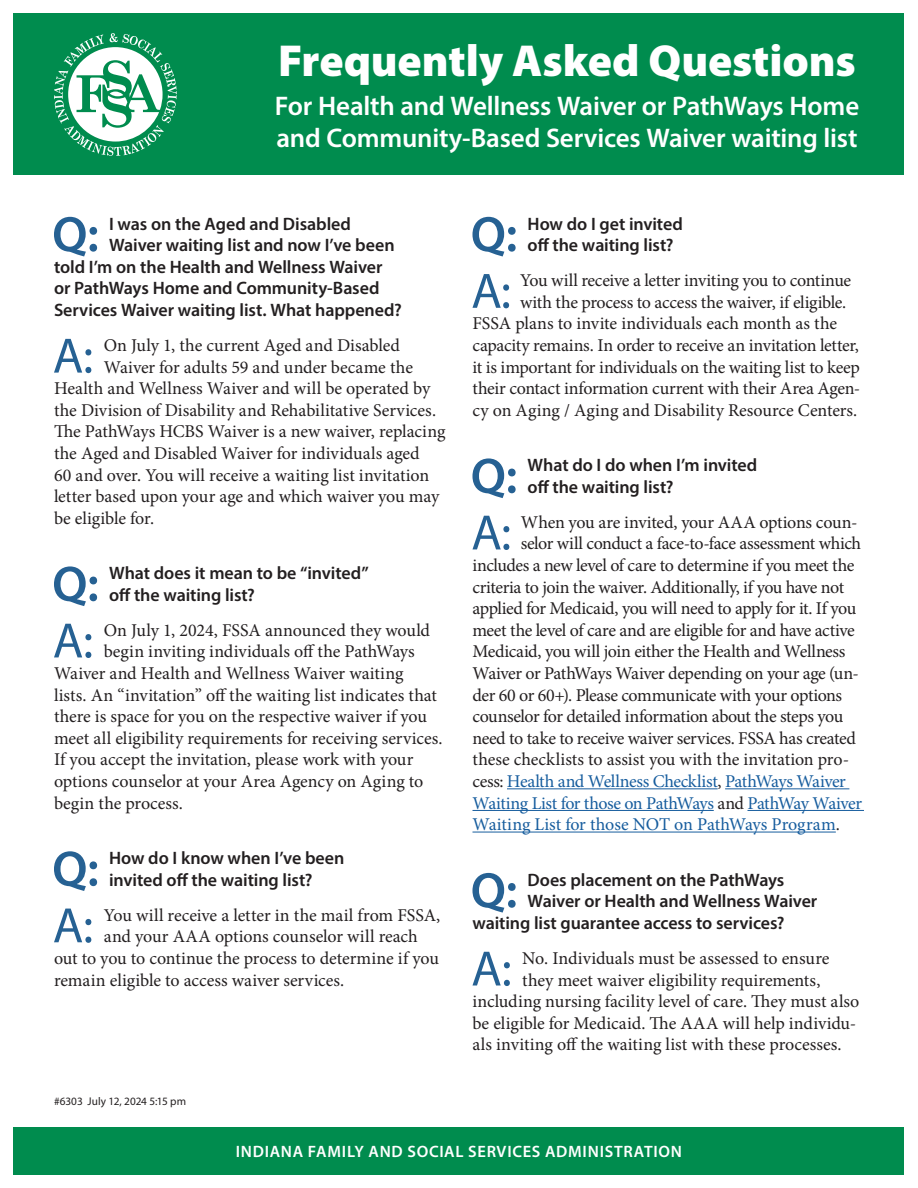
<style>
.page{position:relative;width:918px;height:1188px;background:#fff}
.page>*{position:absolute;margin:0;border:0;box-sizing:border-box;transform-origin:0 0}
.t1{font:600 50.1px "Myriad Pro";color:#266193}
.t2{font:50.1px "Myriad Pro";color:#266193}
.t3{font:900 45px "Myriad Pro";letter-spacing:-.005em;color:#fff}
.t4{font:600 27px/32.4px "Myriad Pro";letter-spacing:-.01em;color:#fff}
.t5{font:18px "Minion Pro";letter-spacing:-.01em;color:#231f20}
.t6{font:600 18px/21.6px "Myriad Pro";letter-spacing:-.005em;color:#231f20}
.t7{font:18px "Minion Pro";letter-spacing:-.03em;color:#231f20}
.t8{font:18px "Minion Pro";letter-spacing:-.02em;color:#175d9e}
.t9{font:600 16.5px "Myriad Pro";letter-spacing:.045em;color:#fff}
.t10{font:11.25px "Myriad Pro";color:#231f20}
.s1{color:#231f20}
</style>
<div class="page">
<div style="left:14px;top:14px;width:890px;height:162px;background:#008c4e"></div>
<div style="left:14px;top:1127px;width:890px;height:47px;background:#008c4e"></div>
<svg style="left:54px;top:33px;width:123px;height:123px"></svg>
<hr style="left:507px;top:788px;width:211px;height:1px;background:#175d9e">
<hr style="left:725px;top:788px;width:124px;height:1px;background:#175d9e">
<hr style="left:472px;top:810px;width:242px;height:1px;background:#175d9e">
<hr style="left:747px;top:810px;width:117px;height:1px;background:#175d9e">
<hr style="left:472px;top:832px;width:364px;height:1px;background:#175d9e">
<h1 class="t3" style="left:278px;top:30px;width:579px">Frequently Asked Questions</h1>
<h2 class="t4" style="left:275px;top:89px;width:586px">For Health and Wellness Waiver or PathWays Home and Community-Based Services Waiver waiting list</h2>
<h3 class="t1" style="left:52px;top:202px;width:48px">Q:</h3>
<h3 class="t6" style="left:109px;top:212px;width:243px">I was on the Aged and Disabled</h3>
<h3 class="t6" style="left:109px;top:234px;width:287px">Waiver waiting list and now I’ve been</h3>
<h3 class="t6" style="left:54px;top:255px;width:330px">told I’m on the Health and Wellness Waiver</h3>
<h3 class="t6" style="left:54px;top:277px;width:327px">or PathWays Home and Community-Based</h3>
<h3 class="t6" style="left:54px;top:299px;width:349px">Services Waiver waiting list. What happened?</h3>
<p class="t2" style="left:53px;top:325px;width:42px">A:</p>
<p class="t5" style="left:104px;top:333px;width:298px">On July 1, the current Aged and Disabled</p>
<p class="t5" style="left:104px;top:355px;width:311px">Waiver for adults 59 and under became the</p>
<p class="t5" style="left:54px;top:376px;width:378px">Health and Wellness Waiver and will be operated by</p>
<p class="t5" style="left:54px;top:398px;width:384px">the Division of Disability and Rehabilitative Services.</p>
<p class="t5" style="left:54px;top:420px;width:393px">The PathWays HCBS Waiver is a new waiver, replacing</p>
<p class="t5" style="left:54px;top:441px;width:367px">the Aged and Disabled Waiver for individuals aged</p>
<p class="t5" style="left:54px;top:463px;width:377px">60 and over. You will receive a waiting list invitation</p>
<p class="t5" style="left:54px;top:484px;width:387px">letter based upon your age and which waiver you may</p>
<p class="t5" style="left:54px;top:506px;width:102px">be eligible for.</p>
<h3 class="t1" style="left:52px;top:552px;width:48px">Q:</h3>
<h3 class="t6" style="left:109px;top:562px;width:261px">What does it mean to be “invited” off the waiting list?</h3>
<p class="t2" style="left:53px;top:610px;width:42px">A:</p>
<p class="t5" style="left:104px;top:618px;width:328px">On July 1, 2024, FSSA announced they would</p>
<p class="t5" style="left:104px;top:640px;width:313px">begin inviting individuals off the PathWays</p>
<p class="t5" style="left:54px;top:661px;width:351px">Waiver and Health and Wellness Waiver waiting</p>
<p class="t5" style="left:54px;top:683px;width:385px">lists. An “invitation” off the waiting list indicates that</p>
<p class="t5" style="left:54px;top:704px;width:375px">there is space for you on the respective waiver if you</p>
<p class="t5" style="left:54px;top:726px;width:390px">meet all eligibility requirements for receiving services.</p>
<p class="t5" style="left:54px;top:748px;width:361px">If you accept the invitation, please work with your</p>
<p class="t5" style="left:54px;top:769px;width:371px">options counselor at your Area Agency on Aging to</p>
<p class="t5" style="left:54px;top:791px;width:131px">begin the process.</p>
<h3 class="t1" style="left:52px;top:837px;width:48px">Q:</h3>
<h3 class="t6" style="left:109px;top:847px;width:237px">How do I know when I’ve been invited off the waiting list?</h3>
<p class="t2" style="left:53px;top:895px;width:42px">A:</p>
<p class="t5" style="left:104px;top:903px;width:338px">You will receive a letter in the mail from FSSA,</p>
<p class="t5" style="left:104px;top:924px;width:316px">and your AAA options counselor will reach</p>
<p class="t5" style="left:54px;top:946px;width:386px">out to you to continue the process to determine if you</p>
<p class="t5" style="left:54px;top:968px;width:292px">remain eligible to access waiver services.</p>
<p class="t10" style="left:54px;top:1094px;width:134px">#6303 July 12, 2024 5:15 pm</p>
<h3 class="t1" style="left:471px;top:202px;width:48px">Q:</h3>
<h3 class="t6" style="left:528px;top:212px;width:157px">How do I get invited off the waiting list?</h3>
<p class="t2" style="left:471px;top:260px;width:41px">A:</p>
<p class="t5" style="left:520px;top:268px;width:333px">You will receive a letter inviting you to continue</p>
<p class="t5" style="left:520px;top:290px;width:328px">with the process to access the waiver, if eligible.</p>
<p class="t5" style="left:472px;top:312px;width:366px">FSSA plans to invite individuals each month as the</p>
<p class="t5" style="left:472px;top:333px;width:388px">capacity remains. In order to receive an invitation letter,</p>
<p class="t5" style="left:472px;top:355px;width:389px">it is important for individuals on the waiting list to keep</p>
<p class="t5" style="left:472px;top:376px;width:389px">their contact information current with their Area Agen-</p>
<p class="t5" style="left:472px;top:398px;width:386px">cy on Aging / Aging and Disability Resource Centers.</p>
<h3 class="t1" style="left:471px;top:444px;width:48px">Q:</h3>
<h3 class="t6" style="left:528px;top:454px;width:231px">What do I do when I’m invited off the waiting list?</h3>
<p class="t2" style="left:471px;top:502px;width:41px">A:</p>
<p class="t5" style="left:521px;top:510px;width:338px">When you are invited, your AAA options coun-</p>
<p class="t5" style="left:521px;top:532px;width:342px">selor will conduct a face-to-face assessment which</p>
<p class="t5" style="left:472px;top:553px;width:383px">includes a new level of care to determine if you meet the</p>
<p class="t7" style="left:472px;top:575px;width:373px">criteria to join the waiver. Additionally, if you have not</p>
<p class="t7" style="left:472px;top:596px;width:385px">applied for Medicaid, you will need to apply for it. If you</p>
<p class="t5" style="left:472px;top:618px;width:384px">meet the level of care and are eligible for and have active</p>
<p class="t5" style="left:472px;top:640px;width:375px">Medicaid, you will join either the Health and Wellness</p>
<p class="t7" style="left:472px;top:661px;width:388px">Waiver or PathWays Waiver depending on your age (un-</p>
<p class="t5" style="left:472px;top:683px;width:371px">der 60 or 60+). Please communicate with your options</p>
<p class="t5" style="left:472px;top:704px;width:372px">counselor for detailed information about the steps you</p>
<p class="t5" style="left:472px;top:726px;width:385px">need to take to receive waiver services. FSSA has created</p>
<p class="t5" style="left:472px;top:748px;width:378px">these checklists to assist you with the invitation pro-</p>
<p class="t8" style="left:472px;top:769px;width:375px"><span class="s1">cess:</span> Health and Wellness Checklist<span class="s1">,</span> PathWays Waiver</p>
<p class="t8" style="left:472px;top:791px;width:391px">Waiting List for those on PathWays <span class="s1">and</span> PathWay Waiver</p>
<p class="t8" style="left:472px;top:812px;width:369px">Waiting List for those NOT on PathWays Program<span class="s1">.</span></p>
<h3 class="t1" style="left:471px;top:859px;width:48px">Q:</h3>
<h3 class="t6" style="left:528px;top:868px;width:258px">Does placement on the PathWays</h3>
<h3 class="t6" style="left:528px;top:890px;width:291px">Waiver or Health and Wellness Waiver</h3>
<h3 class="t6" style="left:473px;top:912px;width:314px">waiting list guarantee access to services?</h3>
<p class="t2" style="left:471px;top:938px;width:42px">A:</p>
<p class="t5" style="left:522px;top:946px;width:309px">No. Individuals must be assessed to ensure</p>
<p class="t5" style="left:522px;top:968px;width:300px">they meet waiver eligibility requirements,</p>
<p class="t5" style="left:473px;top:989px;width:388px">including nursing facility level of care. They must also</p>
<p class="t5" style="left:473px;top:1011px;width:385px">be eligible for Medicaid. The AAA will help individu-</p>
<p class="t5" style="left:473px;top:1032px;width:371px">als inviting off the waiting list with these processes.</p>
<p class="t9" style="left:236px;top:1141px;width:448px">INDIANA FAMILY AND SOCIAL SERVICES ADMINISTRATION</p>
</div>
